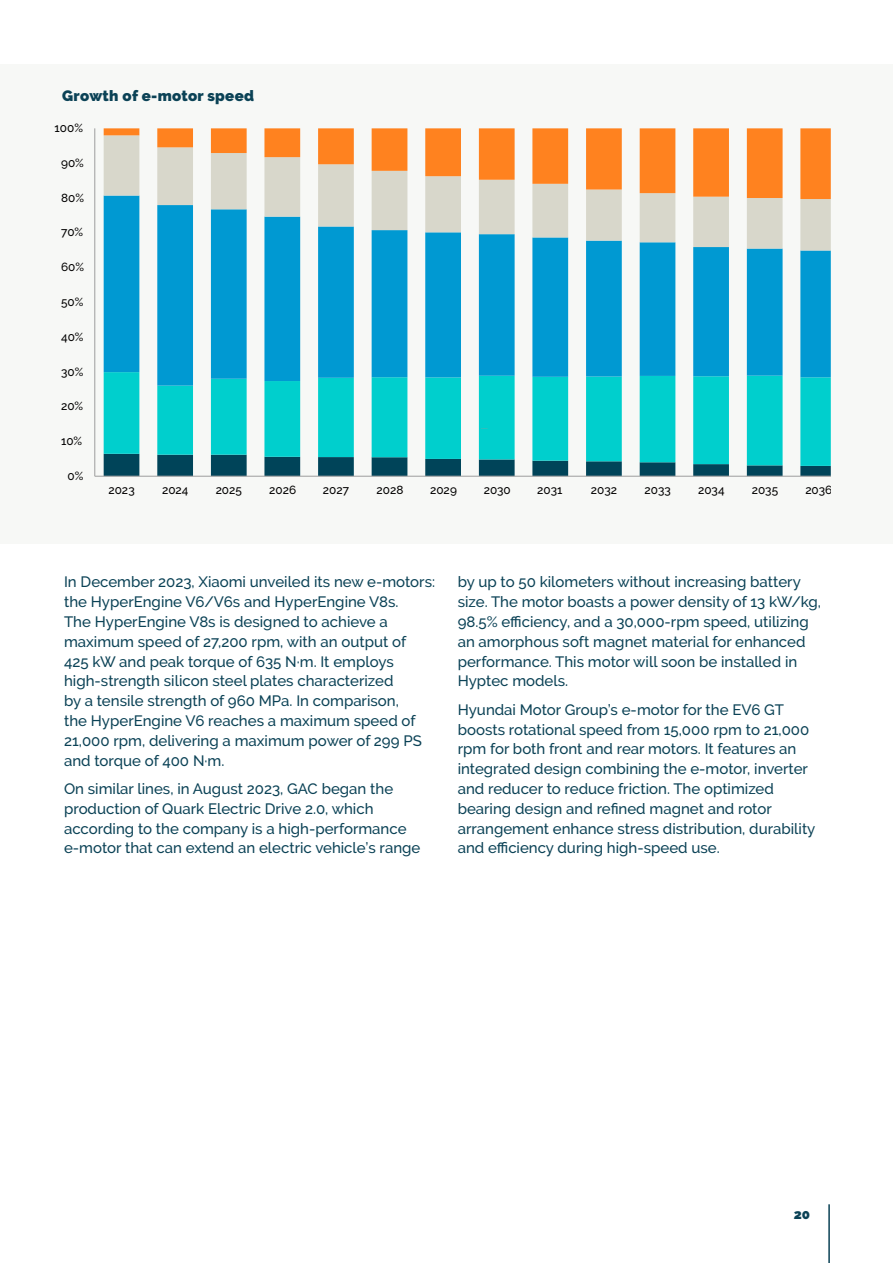
<style>
.page{position:relative;width:893px;height:1263px;background:#fff}
.page>*{position:absolute;margin:0;border:0;box-sizing:border-box;transform-origin:0 0}
.t1{font:500 15px/19.8px "Raleway";color:#0b4256}
.t2{font:900 15px "Raleway";letter-spacing:.02em;color:#0b4256}
.t3{font:900 13.5px "Raleway";color:#0b4256}
.t4{font:500 11.7px "Raleway";color:#010000}
</style>
<div class="page">
<hr style="left:828px;top:1204px;width:2px;height:59px;background:#0b4256">
<div style="left:0;top:64px;width:893px;height:479px;background:#f7f8f6"></div>
<svg style="left:104px;top:466px;width:727px;height:10px"></svg>
<svg style="left:104px;top:386px;width:727px;height:80px;fill:#00cfcd"></svg>
<svg style="left:104px;top:250px;width:727px;height:136px;fill:#0099d2"></svg>
<svg style="left:104px;top:199px;width:727px;height:51px"></svg>
<svg style="left:104px;top:128px;width:727px;height:71px"></svg>
<hr style="left:94px;top:128px;width:1px;height:348px;background:#a6a6a6">
<hr style="left:95px;top:476px;width:736px;height:1px;background:#a6a6a6">
<svg style="left:481px;top:428px;width:7px;height:2px"></svg>
<p class="t2" style="left:62px;top:87px;width:193px">Growth of e-motor speed</p>
<p class="t4" style="left:55px;top:121px;width:30px">100%</p>
<p class="t4" style="left:61px;top:156px;width:24px">90%</p>
<p class="t4" style="left:61px;top:191px;width:24px">80%</p>
<p class="t4" style="left:61px;top:226px;width:24px">70%</p>
<p class="t4" style="left:61px;top:260px;width:24px">60%</p>
<p class="t4" style="left:61px;top:295px;width:24px">50%</p>
<p class="t4" style="left:61px;top:330px;width:24px">40%</p>
<p class="t4" style="left:61px;top:365px;width:24px">30%</p>
<p class="t4" style="left:61px;top:399px;width:24px">20%</p>
<p class="t4" style="left:61px;top:434px;width:23px">10%</p>
<p class="t4" style="left:68px;top:469px;width:17px">0%</p>
<p class="t4" style="left:108px;top:483px;width:28px">2023</p>
<p class="t4" style="left:162px;top:483px;width:28px">2024</p>
<p class="t4" style="left:216px;top:483px;width:28px">2025</p>
<p class="t4" style="left:269px;top:483px;width:29px">2026</p>
<p class="t4" style="left:323px;top:483px;width:28px">2027</p>
<p class="t4" style="left:376px;top:483px;width:28px">2028</p>
<p class="t4" style="left:430px;top:483px;width:28px">2029</p>
<p class="t4" style="left:484px;top:483px;width:29px">2030</p>
<p class="t4" style="left:537px;top:483px;width:27px">2031</p>
<p class="t4" style="left:591px;top:483px;width:28px">2032</p>
<p class="t4" style="left:644px;top:483px;width:28px">2033</p>
<p class="t4" style="left:698px;top:483px;width:28px">2034</p>
<p class="t4" style="left:752px;top:483px;width:28px">2035</p>
<p class="t4" style="left:805px;top:483px;width:29px">2036</p>
<p class="t1" style="left:64px;top:572px;width:373px">In December 2023, Xiaomi unveiled its new e-motors: the HyperEngine V6/V6s and HyperEngine V8s.<br>The HyperEngine V8s is designed to achieve a maximum speed of 27,200 rpm, with an output of<br>425 kW and peak torque of 635 N·m. It employs high-strength silicon steel plates characterized<br>by a tensile strength of 960 MPa. In comparison,<br>the HyperEngine V6 reaches a maximum speed of 21,000 rpm, delivering a maximum power of 299 PS and torque of 400 N·m.</p>
<p class="t1" style="left:64px;top:779px;width:358px">On similar lines, in August 2023, GAC began the production of Quark Electric Drive 2.0, which according to the company is a high-performance e-motor that can extend an electric vehicle’s range</p>
<p class="t1" style="left:458px;top:572px;width:365px">by up to 50 kilometers without increasing battery size. The motor boasts a power density of 13 kW/kg, 98.5% efficiency, and a 30,000-rpm speed, utilizing an amorphous soft magnet material for enhanced performance. This motor will soon be installed in Hyptec models.</p>
<p class="t1" style="left:458px;top:699px;width:359px">Hyundai Motor Group’s e-motor for the EV6 GT boosts rotational speed from 15,000 rpm to 21,000 rpm for both front and rear motors. It features an integrated design combining the e-motor, inverter and reducer to reduce friction. The optimized bearing design and refined magnet and rotor arrangement enhance stress distribution, durability and efficiency during high-speed use.</p>
<p class="t3" style="left:794px;top:1206px;width:18px">20</p>
</div>
